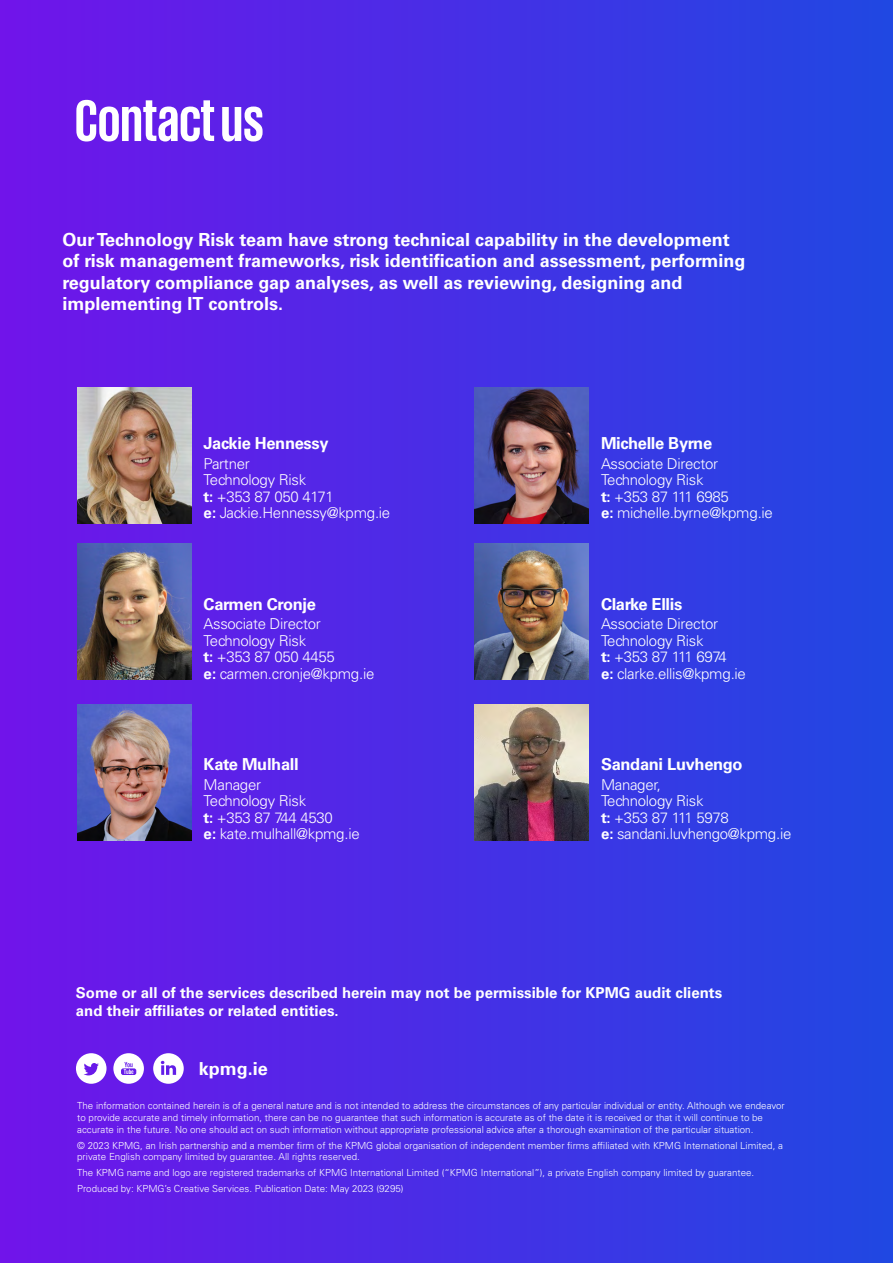
<style>
.page{position:relative;width:893px;height:1263px;background:#fff}
.page>*{position:absolute;margin:0;border:0;box-sizing:border-box;transform-origin:0 0}
.t1{font:700 60px "KPMG";color:#fff}
.t2{font:700 18px/21.6px "Univers LT Std";color:#fff}
.t3{font:700 18px "Universfor KPMG";color:#fff}
.t4{font:700 16.5px "Univers LT Std";letter-spacing:-.02em;color:#fff}
.t5{font:300 15px/16.5px "Univers LT Std";letter-spacing:-.02em;color:#fff}
.t6{font:700 15px/18px "Univers LT Std";color:#fff}
.t7{font:300 9.75px/11.7px "Univers LT Std";color:#fff}
.s1{font-weight:700}
</style>
<div class="page">
<div style="left:0;top:0;width:893px;height:1263px;background:linear-gradient(to right,#7114ea,#2048e2)"></div>
<svg style="left:153px;top:1053px;width:31px;height:31px"></svg>
<svg style="left:113px;top:1053px;width:31px;height:31px"></svg>
<svg style="left:76px;top:1053px;width:31px;height:31px"></svg>
<img style="left:77px;top:387px;width:114px;height:136px">
<img style="left:475px;top:543px;width:114px;height:136px">
<img style="left:475px;top:705px;width:114px;height:136px">
<img style="left:475px;top:387px;width:114px;height:136px">
<img style="left:77px;top:543px;width:114px;height:136px">
<img style="left:77px;top:705px;width:114px;height:136px">
<h1 class="t1" style="left:75px;top:91px;width:191px">Contact us</h1>
<p class="t2" style="left:62px;top:229px;width:684px">Our Technology Risk team have strong technical capability in the development of risk management frameworks, risk identification and assessment, performing regulatory compliance gap analyses, as well as reviewing, designing and implementing IT controls.</p>
<h3 class="t4" style="left:204px;top:434px;width:126px">Jackie Hennessy</h3>
<h3 class="t5" style="left:204px;top:455px;width:188px">Partner<br>Technology Risk<br><span class="s1">t:</span> +353 87 050 4171<br><span class="s1">e:</span> Jackie.Hennessy@kpmg.ie</h3>
<h3 class="t4" style="left:204px;top:594px;width:114px">Carmen Cronje</h3>
<h3 class="t5" style="left:204px;top:615px;width:172px">Associate Director<br>Technology Risk<br><span class="s1">t:</span> +353 87 050 4455<br><span class="s1">e:</span> carmen.cronje@kpmg.ie</h3>
<h3 class="t4" style="left:204px;top:754px;width:97px">Kate Mulhall</h3>
<h3 class="t5" style="left:204px;top:776px;width:158px">Manager<br>Technology Risk<br><span class="s1">t:</span> +353 87 744 4530<br><span class="s1">e:</span> kate.mulhall@kpmg.ie</h3>
<h3 class="t4" style="left:601px;top:434px;width:113px">Michelle Byrne</h3>
<h3 class="t5" style="left:601px;top:455px;width:173px">Associate Director<br>Technology Risk<br><span class="s1">t:</span> +353 87 111 6985<br><span class="s1">e:</span> michelle.byrne@kpmg.ie</h3>
<h3 class="t4" style="left:601px;top:594px;width:83px">Clarke Ellis</h3>
<h3 class="t5" style="left:601px;top:615px;width:146px">Associate Director<br>Technology Risk<br><span class="s1">t:</span> +353 87 111 6974<br><span class="s1">e:</span> clarke.ellis@kpmg.ie</h3>
<h3 class="t4" style="left:601px;top:754px;width:143px">Sandani Luvhengo</h3>
<h3 class="t5" style="left:601px;top:776px;width:192px">Manager,<br>Technology Risk<br><span class="s1">t:</span> +353 87 111 5978<br><span class="s1">e:</span> sandani.luvhengo@kpmg.ie</h3>
<h3 class="t6" style="left:76px;top:984px;width:648px">Some or all of the services described herein may not be permissible for KPMG audit clients and their affiliates or related entities.</h3>
<h2 class="t3" style="left:199px;top:1058px;width:71px">kpmg.ie</h2>
<p class="t7" style="left:77px;top:1100px;width:709px">The information contained herein is of a general nature and is not intended to address the circumstances of any particular individual or entity. Although we endeavor to provide accurate and timely information, there can be no guarantee that such information is accurate as of the date it is received or that it will continue to be accurate in the future. No one should act on such information without appropriate professional advice after a thorough examination of the particular situation.</p>
<p class="t7" style="left:77px;top:1139px;width:707px">© 2023 KPMG, an Irish partnership and a member firm of the KPMG global organisation of independent member firms affiliated with KPMG International Limited, a private English company limited by guarantee. All rights reserved.</p>
<p class="t7" style="left:77px;top:1165px;width:679px;line-height:15.9px">The KPMG name and logo are registered trademarks of KPMG International Limited (“KPMG International”), a private English company limited by guarantee.<br>Produced by: KPMG’s Creative Services. Publication Date: May 2023 (9295)</p>
</div>
